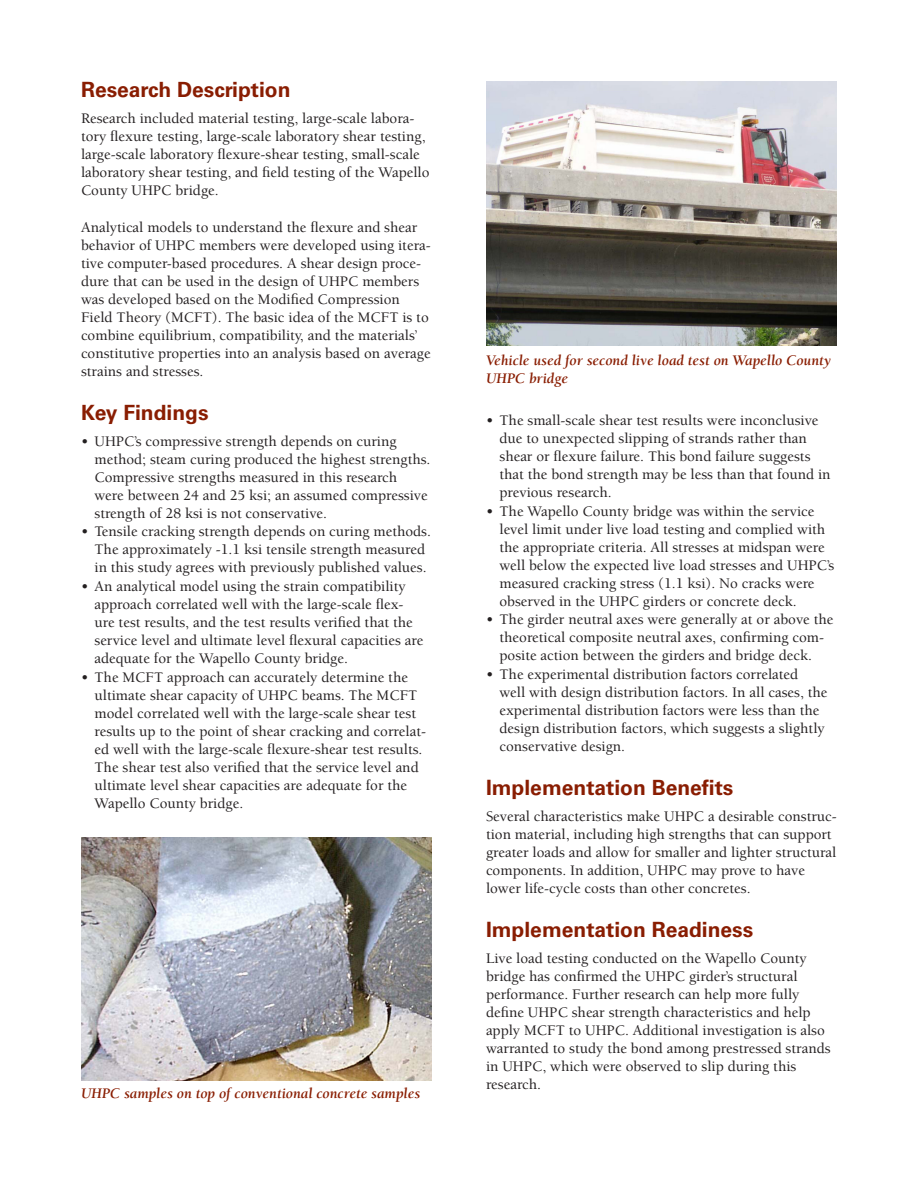
<style>
.page{position:relative;width:918px;height:1188px;background:#fff}
.page>*{position:absolute;margin:0;border:0;box-sizing:border-box;transform-origin:0 0}
.head_1{font:700 21px "Univers";color:#891d02}
.first_bullets{font:500 15px/18px "Berkeley";color:#231f20}
.Body_text{font:500 15px/18px "Berkeley";color:#231f20}
.t1{font:italic 700 15px/18px "Berkeley";color:#891d02}
</style>
<div class="page">
<img style="left:486px;top:81px;width:351px;height:265px">
<img style="left:81px;top:837px;width:351px;height:243px">
<p class="head_1" style="left:81px;top:77px;width:211px">Research Description</p>
<p class="Body_text" style="left:81px;top:109px;width:350px">Research included material testing, large-scale labora&shy;tory flexure testing, large-scale laboratory shear testing, large-scale laboratory flexure-shear testing, small-scale laboratory shear testing, and field testing of the Wapello County UHPC bridge.</p>
<p class="Body_text" style="left:81px;top:218px;width:351px">Analytical models to understand the flexure and shear behavior of UHPC members were developed using itera&shy;tive computer-based procedures. A shear design proce&shy;dure that can be used in the design of UHPC members was developed based on the Modified Compression Field Theory (MCFT). The basic idea of the MCFT is to combine equilibrium, compatibility, and the materials’ constitutive properties into an analysis based on average strains and stresses.</p>
<p class="head_1" style="left:81px;top:400px;width:129px">Key Findings</p>
<p class="first_bullets" style="left:94px;top:433px;width:338px;text-indent:-14px">• UHPC’s compressive strength depends on curing method; steam curing produced the highest strengths.<br>Compressive strengths measured in this research<br>were between 24 and 25 ksi; an assumed compressive strength of 28 ksi is not conservative.</p>
<p class="first_bullets" style="left:94px;top:523px;width:338px;text-indent:-14px">• Tensile cracking strength depends on curing methods.<br>The approximately -1.1 ksi tensile strength measured in this study agrees with previously published values.</p>
<p class="first_bullets" style="left:94px;top:578px;width:330px;text-indent:-14px">• An analytical model using the strain compatibility approach correlated well with the large-scale flex&shy;ure test results, and the test results verified that the service level and ultimate level flexural capacities are adequate for the Wapello County bridge.</p>
<p class="first_bullets" style="left:94px;top:668px;width:333px;text-indent:-14px">• The MCFT approach can accurately determine the ultimate shear capacity of UHPC beams. The MCFT model correlated well with the large-scale shear test results up to the point of shear cracking and correlat&shy;ed well with the large-scale flexure-shear test results.<br>The shear test also verified that the service level and ultimate level shear capacities are adequate for the Wapello County bridge.</p>
<p class="t1" style="left:81px;top:1085px;width:341px">UHPC samples on top of conventional concrete samples</p>
<p class="t1" style="left:486px;top:351px;width:347px">Vehicle used for second live load test on Wapello County<br>UHPC bridge</p>
<p class="first_bullets" style="left:500px;top:412px;width:333px;text-indent:-14px">• The small-scale shear test results were inconclusive due to unexpected slipping of strands rather than shear or flexure failure. This bond failure suggests that the bond strength may be less than that found in previous research.</p>
<p class="first_bullets" style="left:500px;top:502px;width:336px;text-indent:-14px">• The Wapello County bridge was within the service level limit under live load testing and complied with the appropriate criteria. All stresses at midspan were well below the expected live load stresses and UHPC’s measured cracking stress (1.1 ksi). No cracks were observed in the UHPC girders or concrete deck.</p>
<p class="first_bullets" style="left:486px;top:611px;width:349px;text-align:center">• The girder neutral axes were generally at or above the theoretical composite neutral axes, confirming com&shy;posite action between the girders and bridge deck.</p>
<p class="first_bullets" style="left:500px;top:665px;width:330px;text-indent:-14px">• The experimental distribution factors correlated well with design distribution factors. In all cases, the experimental distribution factors were less than the design distribution factors, which suggests a slightly conservative design.</p>
<p class="head_1" style="left:486px;top:775px;width:249px">Implementation Benefits</p>
<p class="Body_text" style="left:486px;top:808px;width:352px">Several characteristics make UHPC a desirable construc&shy;tion material, including high strengths that can support greater loads and allow for smaller and lighter structural components. In addition, UHPC may prove to have lower life-cycle costs than other concretes.</p>
<p class="head_1" style="left:486px;top:918px;width:269px">Implementation Readiness</p>
<p class="Body_text" style="left:486px;top:950px;width:346px">Live load testing conducted on the Wapello County bridge has confirmed the UHPC girder’s structural performance. Further research can help more fully define UHPC shear strength characteristics and help apply MCFT to UHPC. Additional investigation is also warranted to study the bond among prestressed strands in UHPC, which were observed to slip during this research.</p>
</div>
